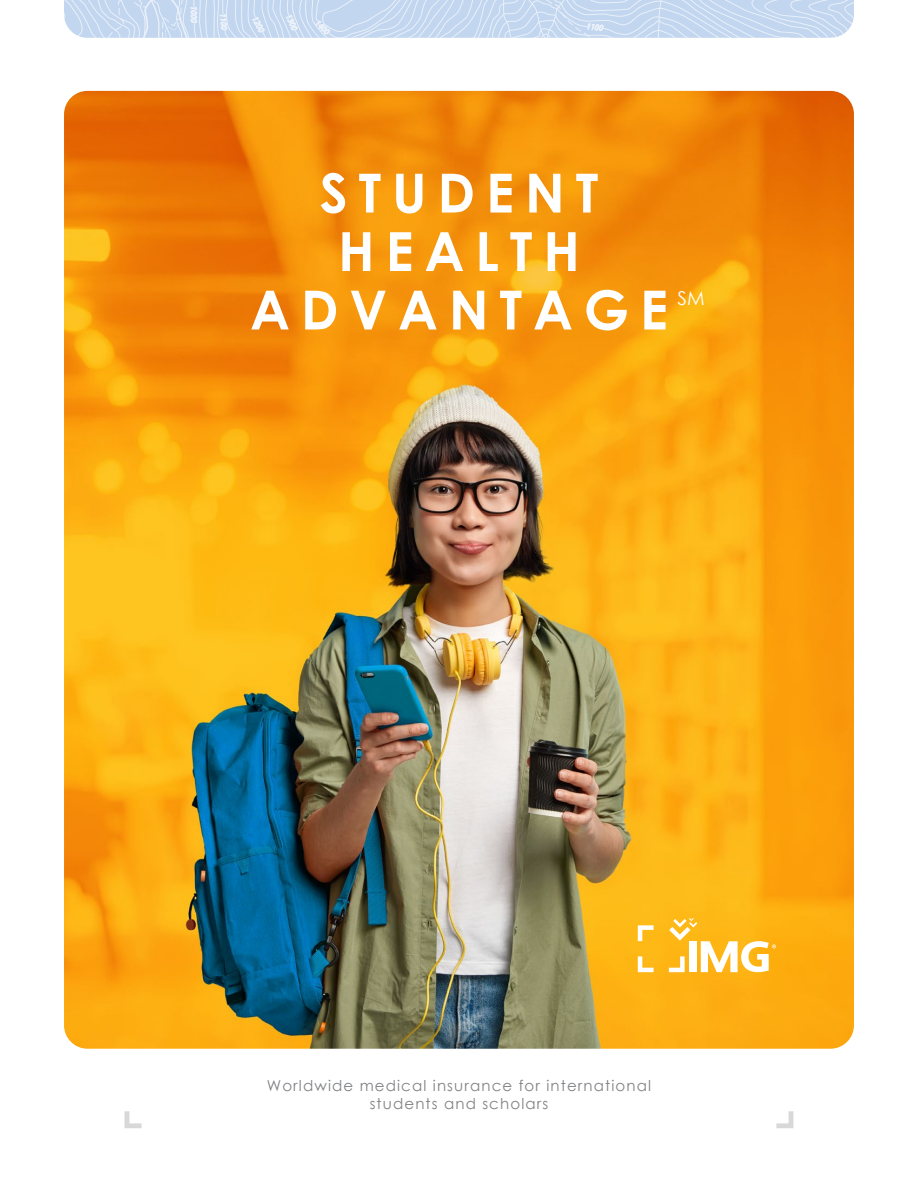
<style>
.page{position:relative;width:918px;height:1188px;background:#fff}
.page>*{position:absolute;margin:0;border:0;box-sizing:border-box;transform-origin:0 0}
.t1{font:700 54px/58.5px "Century Gothic";letter-spacing:.2em;color:#fff;text-align:center}
.t2{font:19.2px "Century Gothic";color:#fff}
.t3{font:15px/18px "Century Gothic";letter-spacing:.075em;color:#808285;text-align:center}
</style>
<div class="page">
<img style="left:64px;top:91px;width:790px;height:958px">
<svg style="left:638px;top:925px;width:16px;height:16px"></svg>
<svg style="left:638px;top:956px;width:16px;height:16px"></svg>
<svg style="left:669px;top:918px;width:107px;height:54px"></svg>
<svg style="left:125px;top:1111px;width:17px;height:17px"></svg>
<svg style="left:776px;top:1111px;width:17px;height:17px"></svg>
<div style="left:186px;top:104px;width:548px;height:295px;background:#fcaf17;opacity:.36"></div>
<svg style="left:64px;top:0;width:790px;height:38px;background:#c9daf0"></svg>
<h1 class="t1" style="left:250px;top:161px;width:419px">STUDENT<br>HEALTH<br>ADVANTAGE</h1>
<p class="t2" style="left:677px;top:284px;width:29px">SM</p>
<p class="t3" style="left:267px;top:1077px;width:386px">Worldwide medical insurance for international students and scholars</p>
</div>
